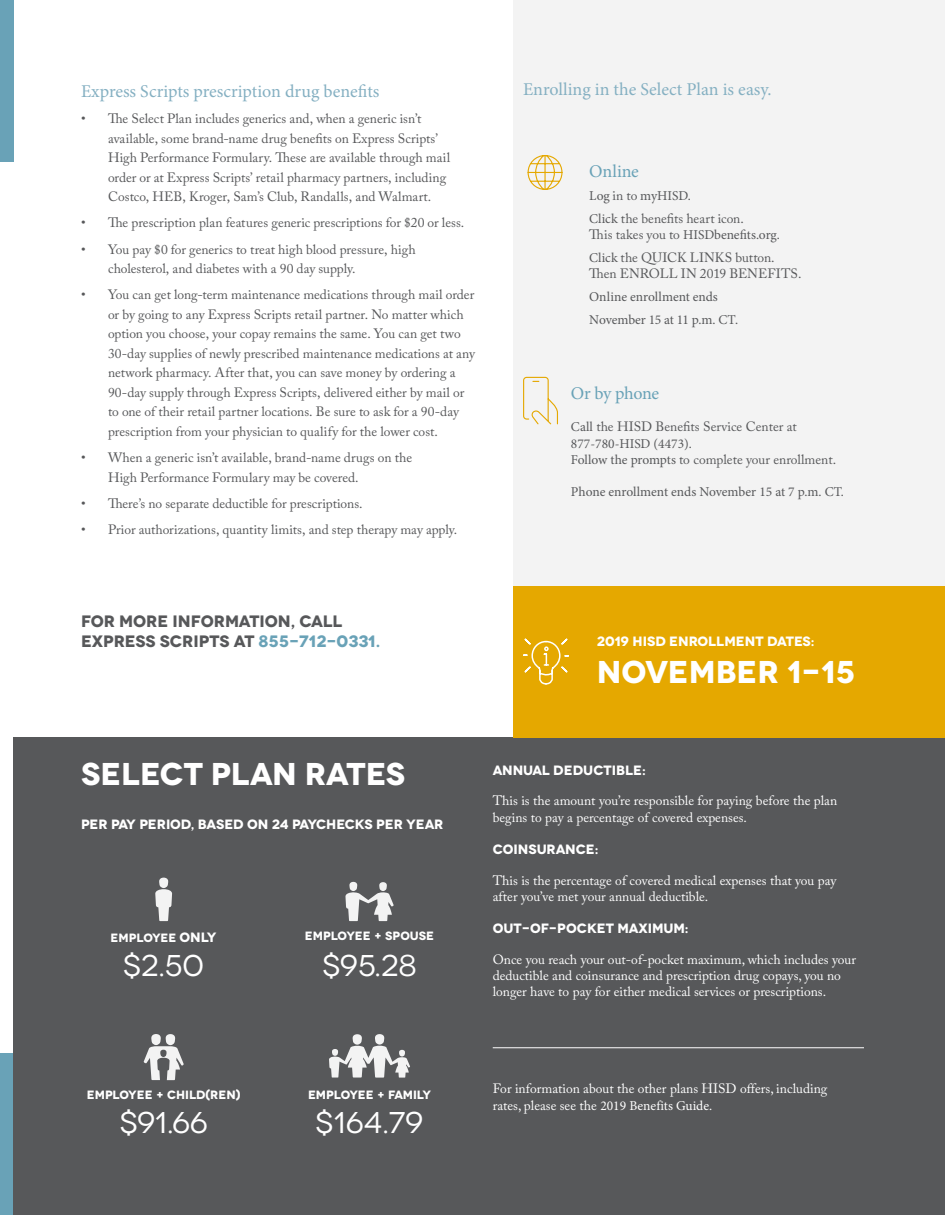
<style>
.page{position:relative;width:945px;height:1215px;background:#fff}
.page>*{position:absolute;margin:0;border:0;box-sizing:border-box;transform-origin:0 0}
.Headline{font:700 31.5px "Novecentowide";color:#fff}
.Headline-2{font:30px "Novecentowide";color:#fff}
.t1{font:18px "Minion Pro";color:#85b0c2}
.Body_copy{font:18px "Minion Pro";letter-spacing:-.025em;color:#69a2b7}
.t2{font:700 16.5px/19.8px "Novecentowide";color:#57585a}
.Body_copy-2{font:13.5px/19.5px "Adobe Caslon Pro";color:#57585a}
.Headline-3{font:13.5px/16.2px "Adobe Caslon Pro";color:#fff}
.Body_copy-3{font:13.5px "Minion Pro";letter-spacing:-.005em;color:#57585a}
.Headline-4{font:700 13.5px "Novecentowide";color:#fff}
.Headline-5{font:700 12px "Novecentowide";color:#fff}
.s1{color:#69a2b7}
.s2{font-family:"Adobe Caslon Pro"}
.s3{font-family:"Minion Pro"}
.s4{font-size:13.5px}
</style>
<div class="page">
<div style="left:513px;top:0;width:432px;height:767px;background:#f3f3f3"></div>
<div style="left:0;top:0;width:14px;height:162px;background:#69a2b7"></div>
<div style="left:0;top:1053px;width:14px;height:162px;background:#69a2b7"></div>
<div style="left:14px;top:737px;width:931px;height:478px;background:#57585a"></div>
<div style="left:513px;top:586px;width:432px;height:151px;background:#e5a800"></div>
<svg style="left:155px;top:878px;width:17px;height:43px"></svg>
<svg style="left:345px;top:882px;width:49px;height:39px"></svg>
<svg style="left:143px;top:1034px;width:41px;height:46px"></svg>
<svg style="left:329px;top:1034px;width:81px;height:44px"></svg>
<hr style="left:493px;top:1047px;width:371px;height:1px;background:#fff">
<svg style="left:527px;top:155px;width:36px;height:35px"></svg>
<svg style="left:523px;top:376px;width:35px;height:49px"></svg>
<svg style="left:523px;top:638px;width:46px;height:47px"></svg>
<p class="t1" style="left:81px;top:79px;width:300px">Express Scripts prescription drug benefits</p>
<p class="Body_copy-2" style="left:108px;top:109px;width:344px;text-indent:-27px">• The Select Plan includes generics and, when a generic isn’t available, some brand-name drug benefits on Express Scripts’ High Performance Formulary. These are available through mail order or at Express Scripts’ retail pharmacy partners, including Costco, HEB, Kroger, Sam’s Club, Randalls, and Walmart.</p>
<p class="Body_copy-2" style="left:81px;top:213px;width:385px">• The prescription plan features generic prescriptions for $2 0 or less.</p>
<p class="Body_copy-2" style="left:108px;top:239px;width:309px;text-indent:-27px">• You pay $0 for generics to treat high blood pressure, high cholesterol, and diabetes with a 90 day supply.</p>
<p class="Body_copy-2" style="left:108px;top:285px;width:369px;text-indent:-27px">• You can get long-term maintenance medications through mail order or by going to any Express Scripts retail partner. No matter which option you choose, your copay remains the same. You can get two 30-day supplies of newly prescribed maintenance medications at any network pharmacy. After that, you can save money by ordering a 90-day supply through Express Scripts, delivered either by mail or to one of their retail partner locations. Be sure to ask for a 90-day prescription from your physician to qualify for the lower cost.</p>
<p class="Body_copy-2" style="left:108px;top:448px;width:306px;text-indent:-27px">• When a generic isn’t available, brand-name drugs on the<br>High Performance Formulary may be covered.</p>
<p class="Body_copy-2" style="left:81px;top:493px;width:283px">• There’s no separate deductible for prescriptions.</p>
<p class="Body_copy-2" style="left:81px;top:520px;width:378px">• Prior authorizations, quantity limits, and step therapy may apply.</p>
<p class="t2" style="left:81px;top:611px;width:301px">FOR MORE INFORMATION, CALL<br>EXPRESS SCRIPTS AT <span class="s1">855-712-0331.</span></p>
<p class="t1" style="left:523px;top:78px;width:250px">Enrolling in the Select Plan is easy.</p>
<p class="Body_copy" style="left:589px;top:159px;width:51px">Online</p>
<p class="Body_copy-3" style="left:589px;top:186px;width:103px">Log <span class="s2">in to</span> myHISD.</p>
<p class="Body_copy-2" style="left:589px;top:210px;width:192px;line-height:16.2px"><span class="s3">Click</span> the benefits heart icon.<br>This takes you to <span class="s3">HISDbenefits.org.</span></p>
<p class="Body_copy-2" style="left:589px;top:249px;width:214px;line-height:16.2px"><span class="s3">Click</span> the QUICK LINKS button.<br>Then ENROLL IN 2019 BENEFITS.</p>
<p class="Body_copy-3" style="left:589px;top:288px;width:130px">Online enrollment ends</p>
<p class="Body_copy-3" style="left:589px;top:311px;width:151px">November 15 at 11 p.m. CT.</p>
<p class="Body_copy" style="left:571px;top:381px;width:90px">Or by phone</p>
<p class="Body_copy-2" style="left:571px;top:417px;width:227px"><span class="s3">Call</span> the HISD Benefits Service Center at</p>
<p class="Body_copy-3" style="left:571px;top:434px;width:122px">877-780-HISD (4473).</p>
<p class="Body_copy-2" style="left:571px;top:449px;width:267px"><span class="s3">Follow the prompts</span> to complete your enrollment.</p>
<p class="Body_copy-3" style="left:571px;top:483px;width:274px">Phone enrollment ends November 15 at 7 p.m. CT.</p>
<p class="Headline-4" style="left:597px;top:632px;width:219px">2019 HISD ENROLLMENT DATES:</p>
<p class="Headline" style="left:597px;top:652px;width:260px">NOVEMBER 1-15</p>
<p class="Headline" style="left:81px;top:754px;width:326px">SELECT PLAN RATES</p>
<p class="Headline-4" style="left:81px;top:816px;width:364px">PER PAY PERIOD, BASED ON 24 PAYCHECKS PER YEAR</p>
<p class="Headline-5" style="left:305px;top:929px;width:131px">EMPLOYEE + SPOUSE</p>
<p class="Headline-5" style="left:111px;top:930px;width:108px">EMPLOYEE <span class="s4">ONLY</span></p>
<p class="Headline-2" style="left:123px;top:948px;width:82px">$2.50</p>
<p class="Headline-2" style="left:322px;top:948px;width:96px">$95.28</p>
<p class="Headline-4" style="left:493px;top:762px;width:155px">ANNUAL DEDUCTIBLE:</p>
<p class="Headline-3" style="left:493px;top:793px;width:346px">This is the amount you’re responsible for paying before the plan begins to pay a percentage of covered expenses.</p>
<p class="Headline-4" style="left:493px;top:841px;width:107px">COINSURANCE:</p>
<p class="Headline-3" style="left:493px;top:872px;width:345px">This is the percentage of covered medical expenses that you pay after you’ve met your annual deductible.</p>
<p class="Headline-4" style="left:493px;top:920px;width:197px">OUT-OF-POCKET MAXIMUM:</p>
<p class="Headline-3" style="left:493px;top:951px;width:365px">Once you reach your out-of-pocket maximum, which includes your deductible and coinsurance and prescription drug copays, you no longer have to pay for either medical services or prescriptions.</p>
<p class="Headline-5" style="left:87px;top:1088px;width:155px">EMPLOYEE + CHILD(REN)</p>
<p class="Headline-2" style="left:120px;top:1105px;width:89px">$91.66</p>
<p class="Headline-5" style="left:308px;top:1088px;width:125px">EMPLOYEE + FAMILY</p>
<p class="Headline-2" style="left:316px;top:1105px;width:110px">$164.79</p>
<p class="Headline-3" style="left:493px;top:1081px;width:336px">For information about the other plans HISD offers, including rates, please see the <span class="s3">2019 Benefits Guide.</span></p>
</div>
